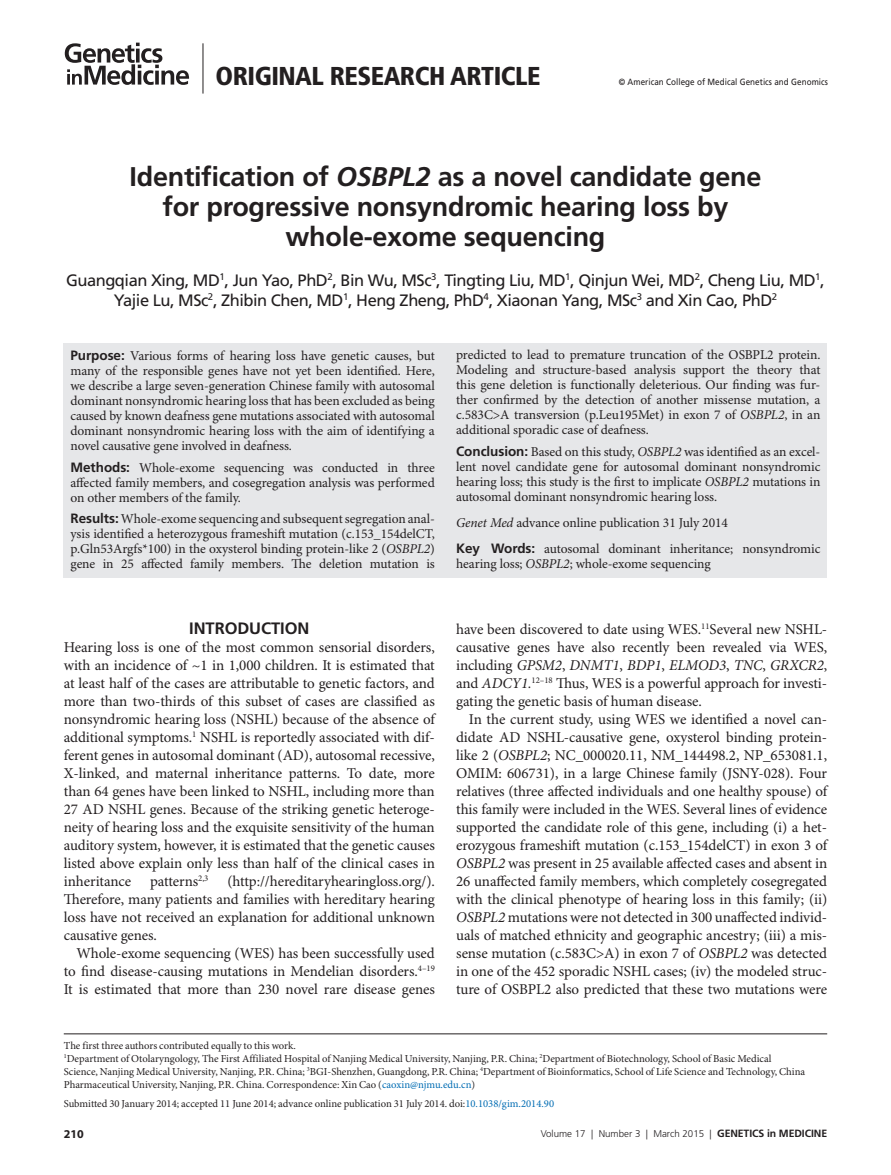
<style>
.page{position:relative;width:891px;height:1175px;background:#fff}
.page>*{position:absolute;margin:0;border:0;box-sizing:border-box;transform-origin:0 0}
.t1{font:700 27px/30px "Frutiger LT Pro";letter-spacing:-.01em;color:#231f20;text-align:center}
.t2{font:900 condensed 25.8px "Frutiger LT Pro";letter-spacing:-.02em;color:#231f20}
.t3{font:16.5px/19.8px "Frutiger LT Pro";letter-spacing:-.03em;color:#231f20;text-align:center}
.t4{font:700 16.5px "Frutiger LT Pro";letter-spacing:-.005em;color:#231f20}
.t5{font:15px/18px "Minion Pro";letter-spacing:-.01em;color:#231f20;text-align:justify}
.t6{font:13.5px/15px "Minion Pro";letter-spacing:-.005em;color:#231f20;text-align:justify}
.t7{font:700 12px "Myriad Pro";color:#231f20}
.t8{font:10.65px/12.9px "Minion Pro";color:#231f20}
.t9{font:300 9.75px "Frutiger LT Pro";color:#231f20}
.t10{font:9px "Frutiger LT Pro";letter-spacing:.005em;color:#231f20;scale:.9 1}
.s1{font-style:italic}
.s2{font-family:"Frutiger LT Pro";font-weight:700}
.s3{color:#006cb3}
.s4{font-weight:700;font-size:10.5px}
</style>
<div class="page">
<hr style="left:203px;top:43px;width:1px;height:51px;background:#231f20">
<svg style="left:65px;top:43px;width:124px;height:42px"></svg>
<div style="left:64px;top:343px;width:763px;height:235px;background:#e6e7e9"></div>
<hr style="left:64px;top:1033px;width:763px;height:1px;background:#231f20">
<h2 class="t2" style="left:216px;top:60px;width:326px">ORIGINAL RESEARCH ARTICLE</h2>
<p class="t10" style="left:619px;top:76px;width:234px">© American College of Medical Genetics and Genomics</p>
<h1 class="t1" style="left:130px;top:162px;width:633px">Identification of <span class="s1">OSBPL2</span> as a novel candidate gene for progressive nonsyndromic hearing loss by whole-exome sequencing</h1>
<p class="t3" style="left:66px;top:270px;width:760px">Guangqian Xing, MD<sup>1</sup>, Jun Yao, PhD<sup>2</sup>, Bin Wu, MSc<sup>3</sup>, Tingting Liu, MD<sup>1</sup>, Qinjun Wei, MD<sup>2</sup>, Cheng Liu, MD<sup>1</sup>,<br>Yajie Lu, MSc<sup>2</sup>, Zhibin Chen, MD<sup>1</sup>, Heng Zheng, PhD<sup>4</sup>, Xiaonan Yang, MSc<sup>3</sup> and Xin Cao, PhD<sup>2</sup></p>
<p class="t6" style="left:71px;top:348px;width:366px"><span class="s2">Purpose:</span> Various forms of hearing loss have genetic causes, but many of the responsible genes have not yet been identified. Here, we describe a large seven-generation Chinese family with autosomal dominant nonsyndromic hearing loss that has been excluded as being caused by known deafness gene mutations associated with autosomal dominant nonsyndromic hearing loss with the aim of identifying a novel causative gene involved in deafness.</p>
<p class="t6" style="left:71px;top:460px;width:366px"><span class="s2">Methods:</span> Whole-exome sequencing was conducted in three affected family members, and cosegregation analysis was performed on other members of the family.</p>
<p class="t6" style="left:71px;top:512px;width:366px"><span class="s2">Results:</span> Whole-exome sequencing and subsequent segregation anal&shy;ysis identified a heterozygous frameshift mutation (c.153_154delCT, p.Gln53Argfs*100) in the oxysterol binding protein-like 2 (<span class="s1">OSBPL2</span>) gene in 25 affected family members. The deletion mutation is</p>
<p class="t6" style="left:456px;top:348px;width:366px">predicted to lead to premature truncation of the OSBPL2 protein.<br>Modeling and structure-based analysis support the theory that this gene deletion is functionally deleterious. Our finding was fur&shy;ther confirmed by the detection of another missense mutation, a c.583C&gt;A transversion (p.Leu195Met) in exon 7 of <span class="s1">OSBPL2</span>, in an additional sporadic case of deafness.</p>
<p class="t6" style="left:456px;top:445px;width:366px"><span class="s2">Conclusion:</span> Based on this study, <span class="s1">OSBPL2</span> was identified as an excel&shy;lent novel candidate gene for autosomal dominant nonsyndromic hearing loss; this study is the first to implicate <span class="s1">OSBPL2</span> mutations in autosomal dominant nonsyndromic hearing loss.</p>
<p class="t6" style="left:456px;top:510px;width:366px;line-height:26.2px"><span class="s1">Genet Med</span> advance online publication 31 July 2014<br><span class="s2">Key Words:</span> autosomal dominant inheritance; nonsyndromic</p>
<p class="t6" style="left:456px;top:557px;width:256px">hearing loss; <span class="s1">OSBPL2</span>; whole-exome sequencing</p>
<p class="t4" style="left:189px;top:618px;width:122px">introduction</p>
<p class="t5" style="left:64px;top:638px;width:373px">Hearing loss is one of the most common sensorial disorders, with an incidence of ~1 in 1,000 children. It is estimated that at least half of the cases are attributable to genetic factors, and more than two-thirds of this subset of cases are classified as nonsyndromic hearing loss (NSHL) because of the absence of additional symptoms.<sup>1</sup> NSHL is reportedly associated with dif&shy;ferent genes in autosomal dominant (AD), autosomal recessive, X-linked, and maternal inheritance patterns. To date, more than 64 genes have been linked to NSHL, including more than 27 AD NSHL genes. Because of the striking genetic heteroge&shy;neity of hearing loss and the exquisite sensitivity of the human auditory system, however, it is estimated that the genetic causes listed above explain only less than half of the clinical cases in inheritance</p>
<p class="t5" style="left:64px;top:872px;width:373px;text-indent:164px">(http://hereditaryhearingloss.org/).<br>Therefore, many patients and families with hereditary hearing loss have not received an explanation for additional unknown causative genes.</p>
<p class="t5" style="left:64px;top:944px;width:373px;text-indent:13px">Whole-exome sequencing (WES) has been successfully used to find disease-causing mutations in Mendelian disorders.<sup>4–19<br></sup>It is estimated that more than 230 novel rare disease genes</p>
<p class="t5" style="left:150px;top:872px;width:60px">patterns<sup>2,3</sup></p>
<p class="t5" style="left:456px;top:620px;width:373px">have been discovered to date using WES.<sup>11</sup>Several new NSHL&shy;causative genes have also recently been revealed via WES, including <span class="s1">GPSM2</span>, <span class="s1">DNMT1</span>, <span class="s1">BDP1</span>, <span class="s1">ELMOD3</span>, <span class="s1">TNC</span>, <span class="s1">GRXCR2</span>, and <span class="s1">ADCY1.</span><sup>12–18</sup> Thus, WES is a powerful approach for investi&shy;gating the genetic basis of human disease.</p>
<p class="t5" style="left:456px;top:710px;width:373px;text-indent:13px">In the current study, using WES we identified a novel can&shy;didate AD NSHL-causative gene, oxysterol binding protein&shy;like 2 (<span class="s1">OSBPL2</span>; NC_000020.11, NM_144498.2, NP_653081.1, OMIM: 606731), in a large Chinese family (JSNY-028). Four relatives (three affected individuals and one healthy spouse) of this family were included in the WES. Several lines of evidence supported the candidate role of this gene, including (i) a het&shy;erozygous frameshift mutation (c.153_154delCT) in exon 3 of <span class="s1">OSBPL2</span> was present in 25 available affected cases and absent in 26 unaffected family members, which completely cosegregated with the clinical phenotype of hearing loss in this family; (ii)<br><span class="s1">OSBPL2</span> mutations were not detected in 300 unaffected individ&shy;uals of matched ethnicity and geographic ancestry; (iii) a mis&shy;sense mutation (c.583C&gt;A) in exon 7 of <span class="s1">OSBPL2</span> was detected in one of the 452 sporadic NSHL cases; (iv) the modeled struc&shy;ture of OSBPL2 also predicted that these two mutations were</p>
<p class="t8" style="left:64px;top:1039px;width:743px">The first three authors contributed equally to this work.<br><sup>1</sup>Department of Otolaryngology, The First Affiliated Hospital of Nanjing Medical University, Nanjing, P.R. China; <sup>2</sup>Department of Biotechnology, School of Basic Medical Science, Nanjing Medical University, Nanjing, P.R. China; <sup>3</sup>BGI-Shenzhen, Guangdong, P.R. China; <sup>4</sup>Department of Bioinformatics, School of Life Science and Technology, China Pharmaceutical University, Nanjing, P.R. China. Correspondence: Xin Cao (<span class="s3">caoxin@njmu.edu.cn</span>)</p>
<p class="t8" style="left:64px;top:1097px;width:492px">Submitted 30 January 2014; accepted 11 June 2014; advance online publication 31 July 2014. doi:<span class="s3">10.1038/gim.2014.90</span></p>
<p class="t7" style="left:64px;top:1126px;width:21px">210</p>
<p class="t9" style="left:541px;top:1128px;width:288px">Volume 17 | Number 3 | March 2015 | <span class="s4">Genetics in medicine</span></p>
</div>
